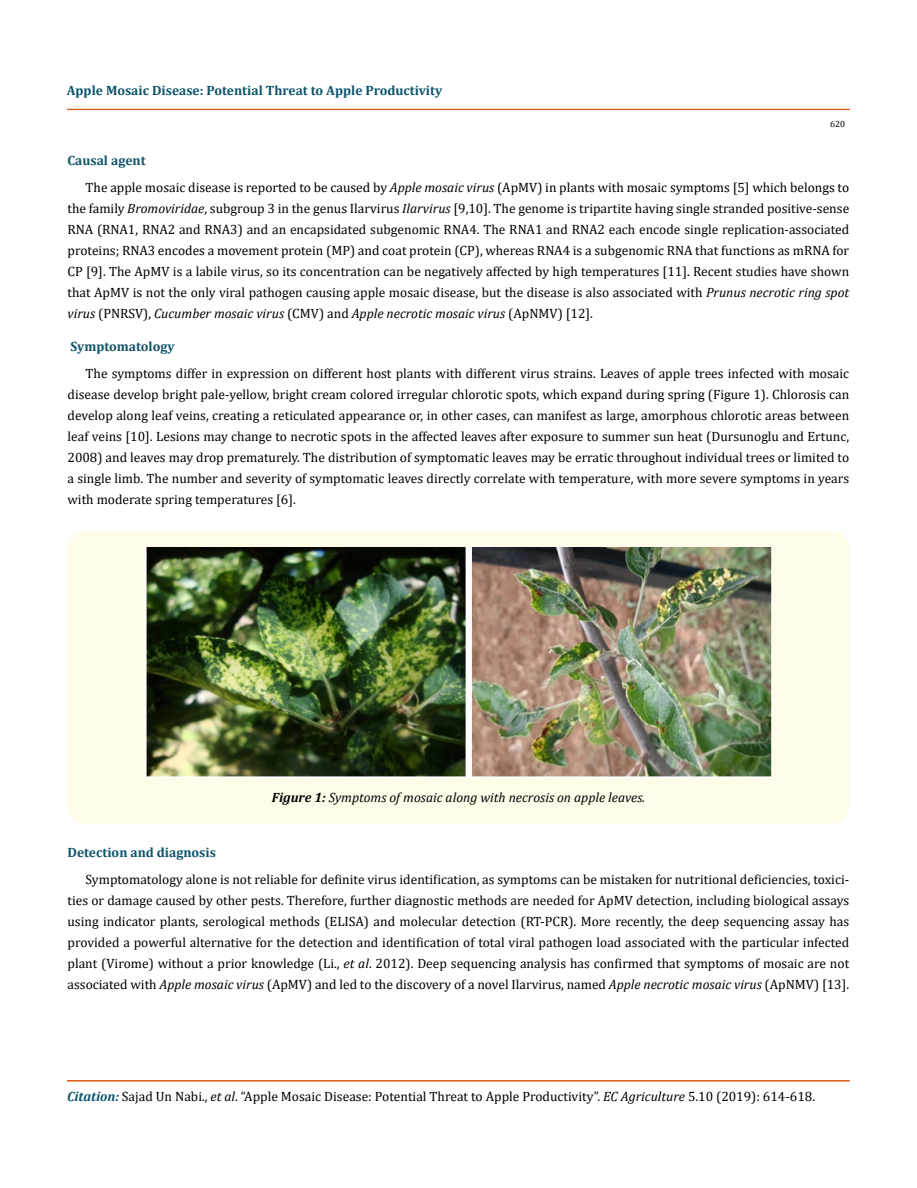
<style>
.page{position:relative;width:917px;height:1188px;background:#fff}
.page>*{position:absolute;margin:0;border:0;box-sizing:border-box;transform-origin:0 0}
.t1{font:13.5px/21px "Cambria";color:#000;text-align:justify}
.t2{font:700 13.5px "Cambria";color:#0e546a}
.t3{font:italic 13.5px "Cambria";color:#000}
.t4{font:9px "Cambria";color:#000}
.s1{font-weight:700;color:#0e546a}
.s2{font-style:italic}
.s3{font-weight:700}
.s4{font-weight:700;font-style:italic;color:#0e546a}
</style>
<div class="page">
<div style="left:67px;top:109px;width:782px;height:1px;border:1px solid #e05d1a"></div>
<div style="left:67px;top:531px;width:782px;height:293px;background:#fffde9;border-radius:18px"></div>
<img style="left:146px;top:548px;width:625px;height:230px">
<p class="t2" style="left:67px;top:81px;width:377px">Apple Mosaic Disease: Potential Threat to Apple Productivity</p>
<p class="t4" style="left:830px;top:119px;width:16px">620</p>
<p class="t1" style="left:85px;top:146px;width:765px;line-height:27px;text-indent:-18px"><span class="s1">Causal agent<br></span>The apple mosaic disease is reported to be caused by <span class="s2">Apple mosaic virus</span> (ApMV) in plants with mosaic symptoms [5] which belongs to</p>
<p class="t1" style="left:67px;top:197px;width:783px">the family <span class="s2">Bromoviridae</span>, subgroup 3 in the genus Ilarvirus <span class="s2">Ilarvirus</span> [9,10]. The genome is tripartite having single stranded positive-sense RNA (RNA1, RNA2 and RNA3) and an encapsidated subgenomic RNA4. The RNA1 and RNA2 each encode single replication-associated proteins; RNA3 encodes a movement protein (MP) and coat protein (CP), whereas RNA4 is a subgenomic RNA that functions as mRNA for CP [9]. The ApMV is a labile virus, so its concentration can be negatively affected by high temperatures [11]. Recent studies have shown that ApMV is not the only viral pathogen causing apple mosaic disease, but the disease is also associated with <span class="s2">Prunus necrotic ring spot virus</span> (PNRSV), <span class="s2">Cucumber mosaic virus</span> (CMV) and <span class="s2">Apple necrotic mosaic virus</span> (ApNMV) [12].</p>
<p class="t2" style="left:70px;top:336px;width:106px">Symptomatology</p>
<p class="t1" style="left:67px;top:362px;width:783px;text-indent:18px">The symptoms differ in expression on different host plants with different virus strains. Leaves of apple trees infected with mosaic disease develop bright pale-yellow, bright cream colored irregular chlorotic spots, which expand during spring (Figure 1). Chlorosis can develop along leaf veins, creating a reticulated appearance or, in other cases, can manifest as large, amorphous chlorotic areas between leaf veins [10]. Lesions may change to necrotic spots in the affected leaves after exposure to summer sun heat (Dursunoglu and Ertunc, 2008) and leaves may drop prematurely. The distribution of symptomatic leaves may be erratic throughout individual trees or limited to a single limb. The number and severity of symptomatic leaves directly correlate with temperature, with more severe symptoms in years with moderate spring temperatures [6].</p>
<p class="t3" style="left:272px;top:788px;width:375px"><span class="s3">Figure 1:</span> Symptoms of mosaic along with necrosis on apple leaves.</p>
<p class="t2" style="left:67px;top:843px;width:150px">Detection and diagnosis</p>
<p class="t1" style="left:67px;top:869px;width:783px;text-indent:18px">Symptomatology alone is not reliable for definite virus identification, as symptoms can be mistaken for nutritional deficiencies, toxici&shy;ties or damage caused by other pests. Therefore, further diagnostic methods are needed for ApMV detection, including biological assays using indicator plants, serological methods (ELISA) and molecular detection (RT-PCR). More recently, the deep sequencing assay has provided a powerful alternative for the detection and identification of total viral pathogen load associated with the particular infected plant (Virome) without a prior knowledge (Li., <span class="s2">et al</span>. 2012). Deep sequencing analysis has confirmed that symptoms of mosaic are not associated with <span class="s2">Apple mosaic virus</span> (ApMV) and led to the discovery of a novel Ilarvirus, named <span class="s2">Apple necrotic mosaic virus</span> (ApNMV) [13].</p>
<p class="t1" style="left:67px;top:1086px;width:749px"><span class="s4">Citation:</span> Sajad Un Nabi., <span class="s2">et al</span>. “Apple Mosaic Disease: Potential Threat to Apple Productivity”. <span class="s2">EC Agriculture</span> 5.10 (2019): 614-618.</p>
</div>
